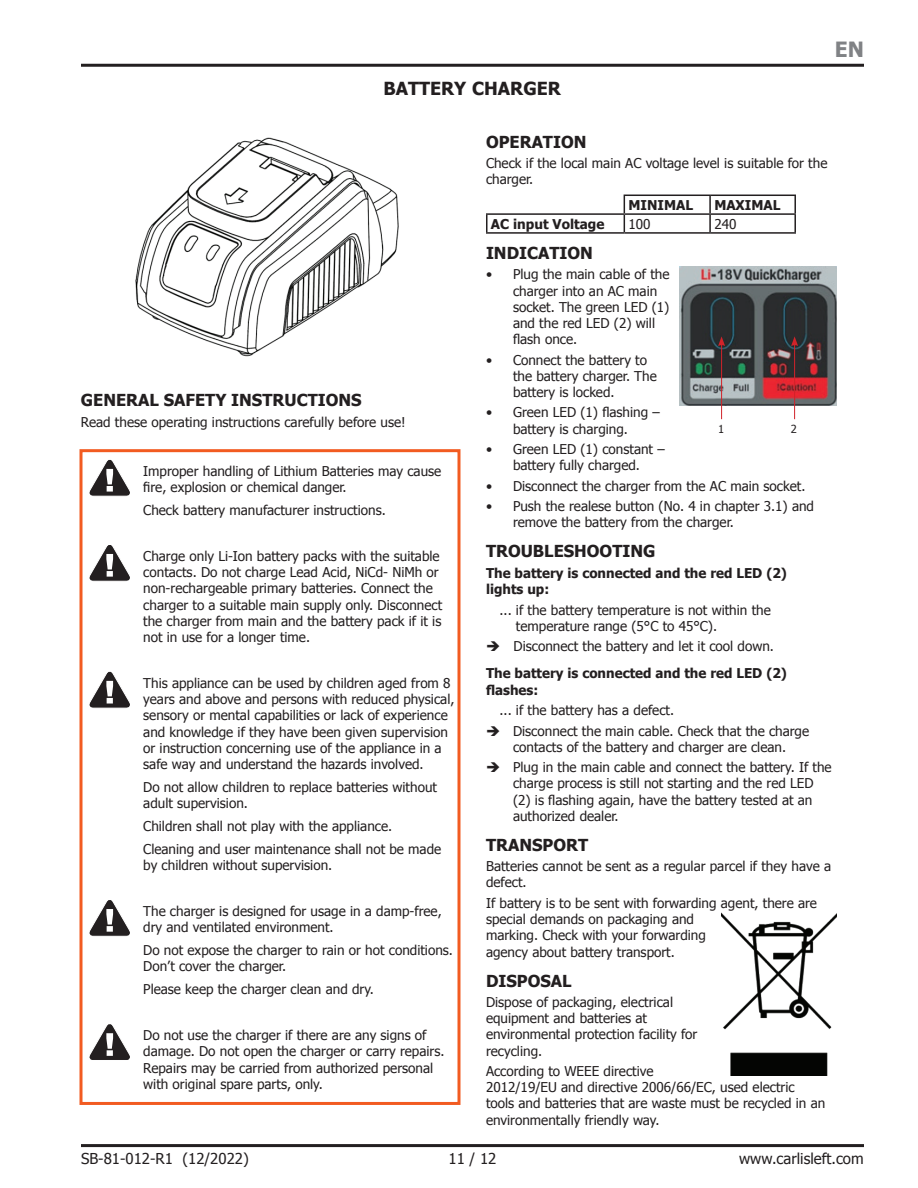
<style>
.page{position:relative;width:918px;height:1188px;background:#fff}
.page>*{position:absolute;margin:0;border:0;box-sizing:border-box;transform-origin:0 0}
.t1{font:700 21px "Tahoma";color:#808285}
.t2{font:700 18px "Tahoma";color:#231f20}
.t3{font:700 16.5px "Tahoma";color:#231f20}
.t4{font:15px "Tahoma";color:#231f20}
.t5{font:13.5px/16.2px "Tahoma";color:#231f20}
.t6{font:700 13.5px/16.2px "Tahoma";color:#231f20}
.t7{font:11.1px "Tahoma";color:#231f20}
</style>
<div class="page">
<div style="left:80px;top:449px;width:380px;height:656px;border:3px solid #f25b21"></div>
<svg style="left:89px;top:459px;width:41px;height:37px"></svg>
<svg style="left:89px;top:545px;width:41px;height:36px"></svg>
<svg style="left:89px;top:671px;width:41px;height:37px"></svg>
<svg style="left:89px;top:900px;width:41px;height:36px"></svg>
<svg style="left:89px;top:1024px;width:41px;height:36px"></svg>
<img style="left:135px;top:137px;width:264px;height:220px">
<hr style="left:624px;top:195px;width:86px;height:1px;background:#231f20">
<hr style="left:710px;top:195px;width:86px;height:1px;background:#231f20">
<hr style="left:624px;top:213px;width:86px;height:2px;background:#231f20">
<hr style="left:710px;top:213px;width:86px;height:2px;background:#231f20">
<svg style="left:709px;top:196px;width:2px;height:36px"></svg>
<svg style="left:794px;top:196px;width:2px;height:36px"></svg>
<hr style="left:624px;top:232px;width:86px;height:2px;background:#231f20">
<hr style="left:710px;top:232px;width:86px;height:2px;background:#231f20">
<hr style="left:486px;top:213px;width:138px;height:2px;background:#231f20">
<svg style="left:486px;top:215px;width:2px;height:17px"></svg>
<svg style="left:624px;top:196px;width:1px;height:36px"></svg>
<hr style="left:486px;top:232px;width:138px;height:2px;background:#231f20">
<img style="left:679px;top:267px;width:158px;height:139px">
<hr style="left:721px;top:344px;width:1px;height:75px;background:#d1232a">
<svg style="left:718px;top:336px;width:7px;height:10px"></svg>
<hr style="left:794px;top:344px;width:1px;height:75px;background:#d1232a">
<svg style="left:791px;top:336px;width:7px;height:10px"></svg>
<img style="left:722px;top:913px;width:115px;height:162px">
<hr style="left:81px;top:64px;width:783px;height:3px;background:#231f20">
<hr style="left:81px;top:1144px;width:783px;height:3px;background:#231f20">
<h2 class="t2" style="left:383px;top:76px;width:179px">BATTERY CHARGER</h2>
<h1 class="t1" style="left:835px;top:35px;width:31px">EN</h1>
<p class="t3" style="left:81px;top:389px;width:282px">GENERAL SAFETY INSTRUCTIONS</p>
<p class="t5" style="left:81px;top:413px;width:326px">Read these operating instructions carefully before use!</p>
<p class="t5" style="left:143px;top:462px;width:300px">Improper handling of Lithium Batteries may cause fire, explosion or chemical danger.</p>
<p class="t5" style="left:143px;top:502px;width:244px">Check battery manufacturer instructions.</p>
<p class="t5" style="left:143px;top:547px;width:301px">Charge only Li-Ion battery packs with the suitable contacts. Do not charge Lead Acid, NiCd- NiMh or non-rechargeable primary batteries. Connect the charger to a suitable main supply only. Disconnect the charger from main and the battery pack if it is not in use for a longer time.</p>
<p class="t5" style="left:143px;top:674px;width:313px">This appliance can be used by children aged from 8 years and above and persons with reduced physical, sensory or mental capabilities or lack of experience and knowledge if they have been given supervision or instruction concerning use of the appliance in a safe way and understand the hazards involved.</p>
<p class="t5" style="left:143px;top:778px;width:295px">Do not allow children to replace batteries without adult supervision.</p>
<p class="t5" style="left:143px;top:814px;width:300px;line-height:23px">Children shall not play with the appliance.<br>Cleaning and user maintenance shall not be made</p>
<p class="t5" style="left:143px;top:857px;width:191px">by children without supervision.</p>
<p class="t5" style="left:143px;top:902px;width:300px">The charger is designed for usage in a damp-free, dry and ventilated environment.</p>
<p class="t5" style="left:143px;top:942px;width:311px">Do not expose the charger to rain or hot conditions.<br>Don’t cover the charger.</p>
<p class="t5" style="left:143px;top:981px;width:232px">Please keep the charger clean and dry.</p>
<p class="t5" style="left:143px;top:1027px;width:303px">Do not use the charger if there are any signs of damage. Do not open the charger or carry repairs.<br>Repairs may be carried from authorized personal with original spare parts, only.</p>
<p class="t3" style="left:486px;top:130px;width:102px">OPERATION</p>
<p class="t5" style="left:486px;top:154px;width:343px">Check if the local main AC voltage level is suitable for the charger.</p>
<p class="t6" style="left:629px;top:196px;width:66px">MINIMAL</p>
<p class="t6" style="left:714px;top:196px;width:68px">MAXIMAL</p>
<p class="t6" style="left:491px;top:215px;width:115px">AC input Voltage</p>
<p class="t5" style="left:629px;top:215px;width:24px">100</p>
<p class="t5" style="left:714px;top:215px;width:24px">240</p>
<p class="t3" style="left:486px;top:241px;width:108px">INDICATION</p>
<p class="t5" style="left:513px;top:266px;width:158px;text-indent:-27px">• Plug the main cable of the charger into an AC main socket. The green LED (1) and the red LED (2) will flash once.</p>
<p class="t5" style="left:513px;top:351px;width:145px;text-indent:-27px">• Connect the battery to the battery charger. The battery is locked.</p>
<p class="t5" style="left:486px;top:404px;width:175px;text-align:center">• Green LED (1) flashing – battery is charging.</p>
<p class="t5" style="left:486px;top:440px;width:180px;text-align:center">• Green LED (1) constant – battery fully charged.</p>
<p class="t5" style="left:486px;top:477px;width:321px">• Disconnect the charger from the AC main socket.</p>
<p class="t5" style="left:513px;top:498px;width:303px;text-indent:-27px">• Push the realese button (No. 4 in chapter 3.1) and remove the battery from the charger.</p>
<p class="t3" style="left:486px;top:540px;width:171px">TROUBLESHOOTING</p>
<p class="t6" style="left:486px;top:564px;width:302px">The battery is connected and the red LED (2) lights up:</p>
<p class="t5" style="left:516px;top:601px;width:256px;text-indent:-16px">... if the battery temperature is not within the temperature range (5°C to 45°C).</p>
<p class="t5" style="left:514px;top:638px;width:262px">Disconnect the battery and let it cool down.</p>
<p class="t6" style="left:486px;top:665px;width:302px">The battery is connected and the red LED (2) flashes:</p>
<p class="t5" style="left:513px;top:699px;width:298px;line-height:20.4px;text-indent:-14px">... if the battery has a defect.<br>Disconnect the main cable. Check that the charge</p>
<p class="t5" style="left:513px;top:736px;width:320px;line-height:20.4px">contacts of the battery and charger are clean.<br>Plug in the main cable and connect the battery. If the</p>
<p class="t5" style="left:513px;top:775px;width:302px;text-align:justify">charge process is still not starting and the red LED (2) is flashing again, have the battery tested at an authorized dealer.</p>
<p class="t3" style="left:486px;top:833px;width:104px">TRANSPORT</p>
<p class="t5" style="left:486px;top:858px;width:347px">Batteries cannot be sent as a regular parcel if they have a defect.</p>
<p class="t5" style="left:486px;top:894px;width:333px">If battery is to be sent with forwarding agent, there are special demands on packaging and<br>marking. Check with your forwarding<br>agency about battery transport.</p>
<p class="t3" style="left:486px;top:969px;width:87px">DISPOSAL</p>
<p class="t5" style="left:486px;top:993px;width:213px">Dispose of packaging, electrical equipment and batteries at environmental protection facility for recycling.</p>
<p class="t5" style="left:486px;top:1062px;width:341px">According to WEEE directive<br>2012/19/EU and directive 2006/66/EC, used electric tools and batteries that are waste must be recycled in an environmentally friendly way.</p>
<p class="t7" style="left:718px;top:421px;width:8px">1</p>
<p class="t7" style="left:791px;top:421px;width:8px">2</p>
<p class="t4" style="left:81px;top:1148px;width:169px">SB-81-012-R1 (12/2022)</p>
<p class="t4" style="left:449px;top:1148px;width:49px">11 / 12</p>
<p class="t4" style="left:739px;top:1148px;width:126px">www.carlisleft.com</p>
</div>
